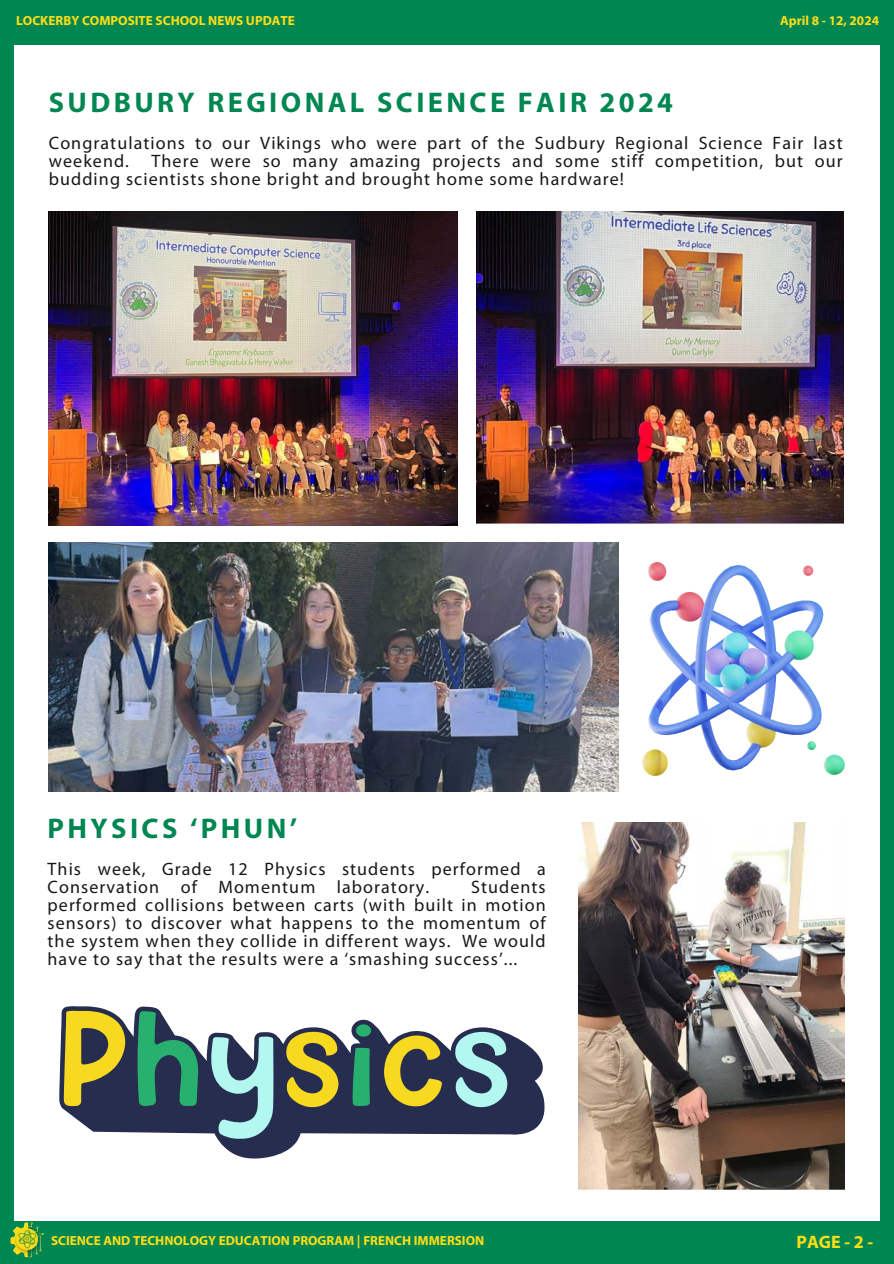
<style>
.page{position:relative;width:894px;height:1264px;background:#fff}
.page>*{position:absolute;margin:0;border:0;box-sizing:border-box;transform-origin:0 0}
.t1{font:700 28.5px "Myriad Pro";letter-spacing:.12em;color:#008751}
.t2{font:18px/18px "Myriad Pro";letter-spacing:.06em;color:#171717;text-align:justify}
.t3{font:700 18px "Myriad Pro";color:#ffde17}
.t4{font:700 13.2px "Myriad Pro";color:#ffde17}
</style>
<div class="page">
<div style="left:0;top:18px;width:13px;height:1231px;background:#008751"></div>
<div style="left:879px;top:33px;width:14px;height:1230px;background:#008751"></div>
<div style="left:0;top:0;width:893px;height:44px;background:#008751"></div>
<div style="left:0;top:1220px;width:893px;height:43px;background:#008751"></div>
<img style="left:10px;top:1207px;width:58px;height:51px">
<img style="left:642px;top:563px;width:202px;height:212px">
<img style="left:49px;top:212px;width:408px;height:314px">
<img style="left:476px;top:212px;width:367px;height:311px">
<img style="left:49px;top:542px;width:569px;height:249px">
<img style="left:578px;top:822px;width:266px;height:367px">
<svg style="left:220px;top:1035px;width:325px;height:123px"></svg>
<svg style="left:59px;top:1006px;width:453px;height:137px"></svg>
<p class="t4" style="left:16px;top:15px;width:280px">LOCKERBY COMPOSITE SCHOOL NEWS UPDATE</p>
<p class="t1" style="left:49px;top:91px;width:625px">SUDBURY REGIONAL SCIENCE FAIR 2024</p>
<p class="t4" style="left:780px;top:15px;width:100px">April 8 - 12, 2024</p>
<h3 class="t2" style="left:49px;top:136px;width:795px">Congratulations to our Vikings who were part of the Sudbury Regional Science Fair last weekend. There were so many amazing projects and some stiff competition, but our budding scientists shone bright and brought home some hardware!</h3>
<h2 class="t1" style="left:48px;top:816px;width:251px">PHYSICS ‘PHUN’</h2>
<p class="t2" style="left:48px;top:861px;width:499px">This week, Grade 12 Physics students performed a<br>Conservation of Momentum laboratory.</p>
<p class="t2" style="left:48px;top:879px;width:499px;text-indent:423px">Students performed collisions between carts (with built in motion sensors) to discover what happens to the momentum of the system when they collide in different ways. We would have to say that the results were a ‘smashing success’...</p>
<h1 class="t4" style="left:51px;top:1234px;width:434px">SCIENCE AND TECHNOLOGY EDUCATION PROGRAM | FRENCH IMMERSION</h1>
<p class="t3" style="left:796px;top:1233px;width:78px">PAGE - 2 -</p>
</div>
